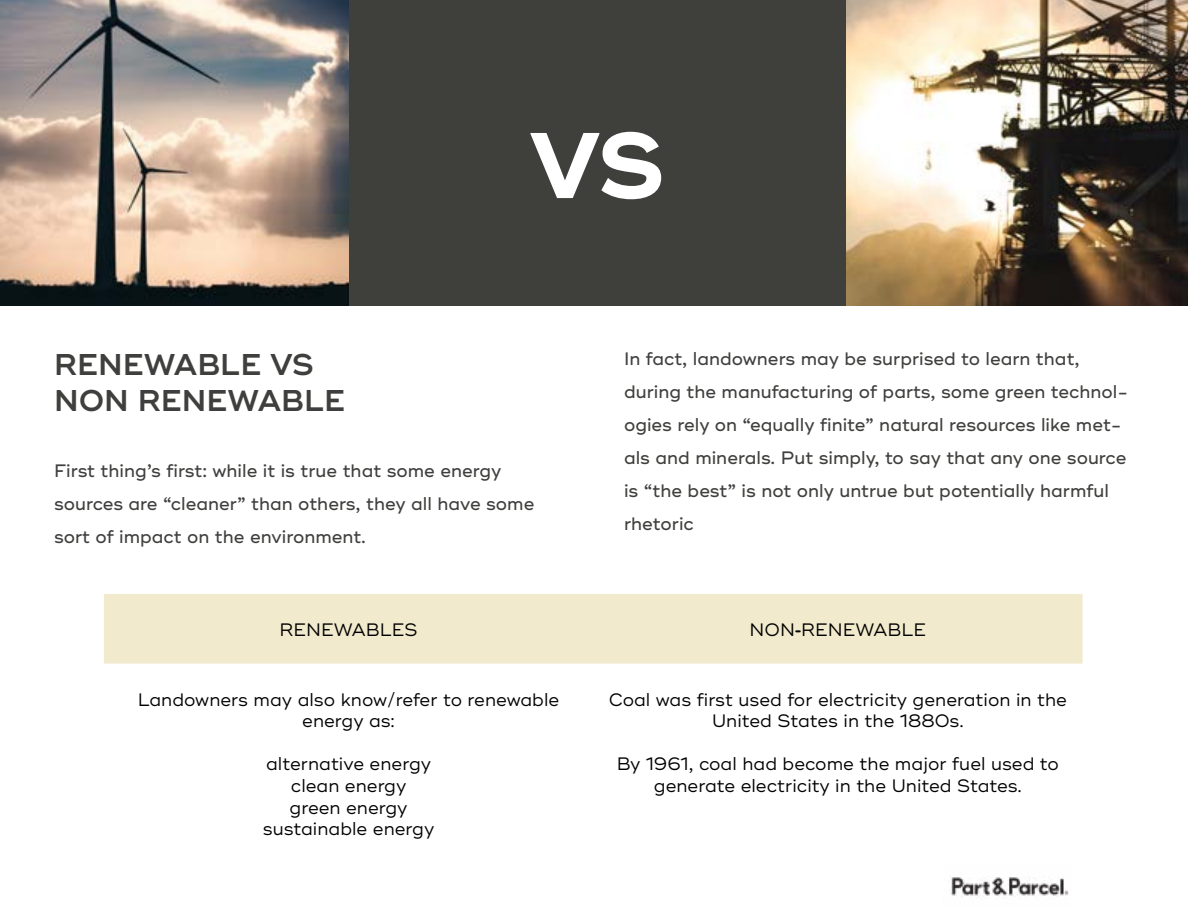
<style>
.page{position:relative;width:1188px;height:918px;background:#fff}
.page>*{position:absolute;margin:0;border:0;box-sizing:border-box;transform-origin:0 0}
.t1{font:700 93px "Ridley Grotesk";color:#fff}
.t2{font:600 30px/36px "Ridley Grotesk";color:#3f3f3d}
.t3{font:500 18px/33px "Ridley Grotesk";color:#3f3f3d}
.t4{font:18px/21.6px "Ridley Grotesk";color:#000;text-align:center}
.t5{font:18px "Ridley Grotesk Demo";color:#000}
.s1{font-family:"Arial Rounded MT Bold"}
</style>
<div class="page">
<img style="left:846px;top:0;width:342px;height:305px">
<img style="left:0;top:0;width:350px;height:305px">
<div style="left:350px;top:0;width:496px;height:305px;background:#3f3f3c"></div>
<div style="left:104px;top:594px;width:979px;height:70px;background:#f1eacd"></div>
<img style="left:950px;top:877px;width:119px;height:23px">
<h1 class="t1" style="left:529px;top:110px;width:137px">VS</h1>
<h2 class="t2" style="left:54px;top:347px;width:293px">RENEWABLE VS<br>NON RENEWABLE</h2>
<p class="t3" style="left:54px;top:455px;width:482px">First thing’s first: while it is true that some energy sources are “cleaner” than others, they all have some sort of impact on the environment.</p>
<p class="t3" style="left:624px;top:343px;width:506px">In fact, landowners may be surprised to learn that, during the manufacturing of parts, some green technol&shy;ogies rely on “equally finite” natural resources like met&shy;als and minerals. Put simply, to say that any one source is “the best” is not only untrue but potentially harmful rhetoric</p>
<p class="t5" style="left:280px;top:622px;width:140px">RENEWABLES</p>
<p class="t5" style="left:750px;top:622px;width:178px">NON<span class="s1">-</span>RENEWABLE</p>
<p class="t4" style="left:138px;top:689px;width:423px">Landowners may also know/refer to renewable energy as:</p>
<p class="t4" style="left:263px;top:754px;width:173px">alternative energy clean energy<br>green energy sustainable energy</p>
<p class="t4" style="left:609px;top:689px;width:460px">Coal was first used for electricity generation in the<br>United States in the 1880s.</p>
<p class="t4" style="left:617px;top:754px;width:444px">By 1961, coal had become the major fuel used to generate electricity in the United States.</p>
</div>
